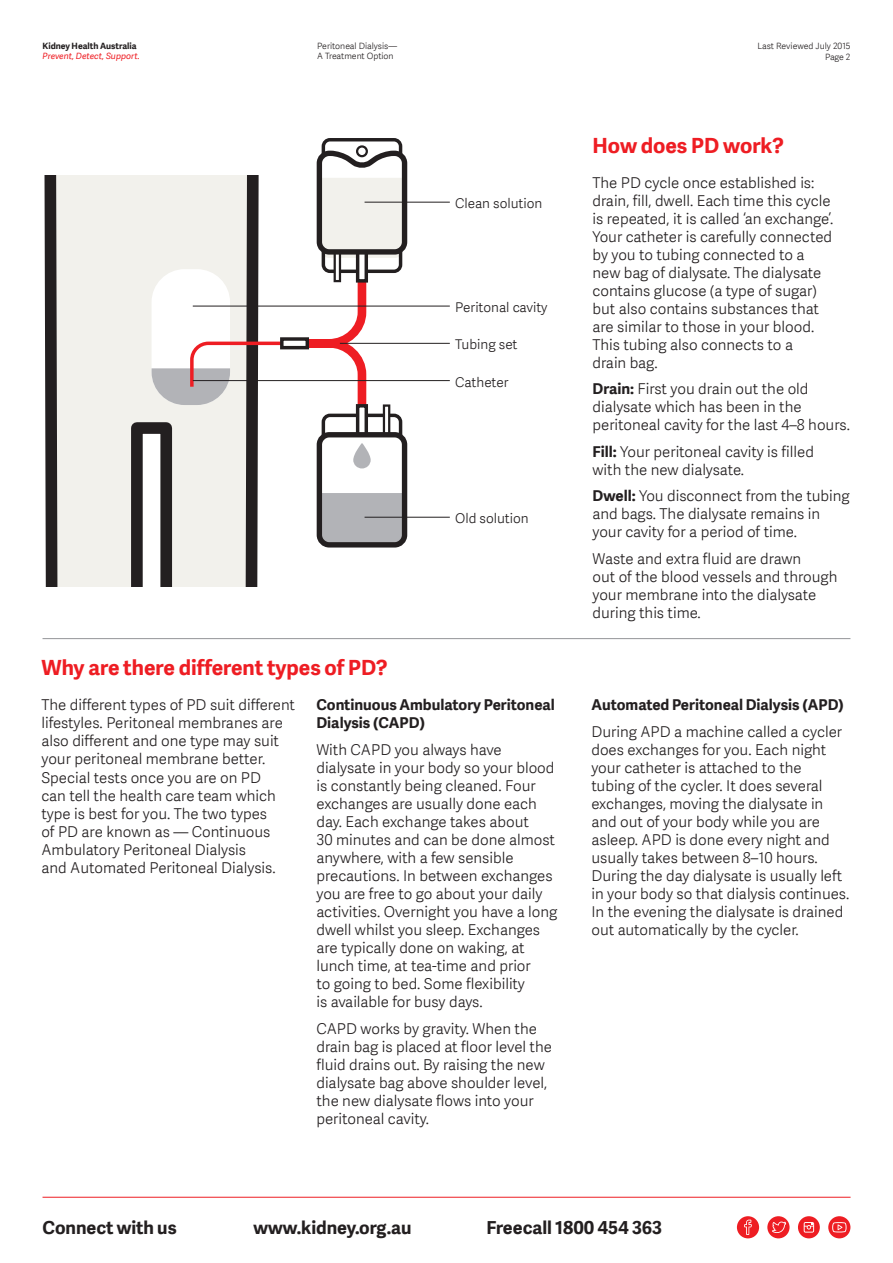
<style>
.page{position:relative;width:893px;height:1263px;background:#fff}
.page>*{position:absolute;margin:0;border:0;box-sizing:border-box;transform-origin:0 0}
.t1{font:700 21px "Adelle Sans";color:#ee1d23}
.t2{font:700 18px "Adelle Sans";color:#231f20}
.t3{font:300 15px/18px "Adelle Sans";color:#231f20}
.t4{font:700 15px/18px "Adelle Sans";color:#231f20}
.t5{font:300 13.5px "Adelle Sans";color:#231f20}
.t6{font:300 8.7px/10.5px "Adelle Sans";color:#231f20}
.t7{font:italic 8.7px "Adelle Sans";color:#ee1d23}
.t8{font:700 8.7px "Adelle Sans";color:#231f20}
.s1{font-weight:700}
</style>
<div class="page">
<hr style="left:43px;top:1197px;width:808px;height:1px;background:#ee1d23">
<div style="left:737px;top:1216px;width:22px;height:22px;background:#ee1d23;border-radius:50%"></div>
<svg style="left:744px;top:1219px;width:8px;height:16px"></svg>
<div style="left:767px;top:1216px;width:22px;height:22px;background:#ee1d23;border-radius:50%"></div>
<svg style="left:772px;top:1221px;width:14px;height:12px"></svg>
<svg style="left:798px;top:1216px;width:22px;height:22px"></svg>
<svg style="left:804px;top:1222px;width:10px;height:10px"></svg>
<svg style="left:828px;top:1216px;width:22px;height:22px"></svg>
<svg style="left:832px;top:1222px;width:14px;height:10px"></svg>
<hr style="left:43px;top:638px;width:807px;height:1px;background:#939598">
<svg style="left:44px;top:176px;width:214px;height:410px;background:#d0ceca"></svg>
<div style="left:323px;top:493px;width:78px;height:48px;background:#b2b3b7"></div>
<div style="left:317px;top:432px;width:90px;height:115px;border:5px solid #231f20;border-radius:10px"></div>
<svg style="left:152px;top:138px;width:258px;height:330px"></svg>
<div style="left:282px;top:339px;width:25px;height:9px;background:#fff"></div>
<div style="left:280px;top:337px;width:29px;height:12px;border:3px solid #231f20"></div>
<hr style="left:365px;top:202px;width:85px;height:1px;background:#231f20">
<hr style="left:340px;top:343px;width:110px;height:1px;background:#231f20">
<hr style="left:193px;top:380px;width:257px;height:1px;background:#231f20">
<hr style="left:193px;top:306px;width:257px;height:1px;background:#231f20">
<hr style="left:365px;top:517px;width:85px;height:1px;background:#231f20">
<p class="t8" style="left:43px;top:41px;width:96px">Kidney Health Australia</p>
<p class="t7" style="left:43px;top:52px;width:99px">Prevent, Detect, Support.</p>
<p class="t6" style="left:317px;top:41px;width:81px">Peritoneal Dialysis—<br>A Treatment Option</p>
<p class="t6" style="left:757px;top:41px;width:94px;text-align:right">Last Reviewed July 2015<br>Page 2</p>
<p class="t5" style="left:455px;top:196px;width:89px">Clean solution</p>
<p class="t5" style="left:455px;top:300px;width:94px">Peritonal cavity</p>
<p class="t5" style="left:455px;top:337px;width:64px">Tubing set</p>
<p class="t5" style="left:455px;top:374px;width:55px">Catheter</p>
<p class="t5" style="left:455px;top:511px;width:75px">Old solution</p>
<p class="t1" style="left:41px;top:656px;width:348px">Why are there different types of PD?</p>
<p class="t3" style="left:41px;top:696px;width:255px">The different types of PD suit different lifestyles. Peritoneal membranes are also different and one type may suit your peritoneal membrane better.<br>Special tests once you are on PD<br>can tell the health care team which type is best for you. The two types<br>of PD are known as — Continuous Ambulatory Peritoneal Dialysis<br>and Automated Peritoneal Dialysis.</p>
<p class="t4" style="left:316px;top:696px;width:240px">Continuous Ambulatory Peritoneal<br>Dialysis (CAPD)</p>
<p class="t3" style="left:316px;top:741px;width:242px">With CAPD you always have dialysate in your body so your blood is constantly being cleaned. Four exchanges are usually done each day. Each exchange takes about<br>30 minutes and can be done almost anywhere, with a few sensible precautions. In between exchanges you are free to go about your daily activities. Overnight you have a long dwell whilst you sleep. Exchanges are typically done on waking, at lunch time, at tea-time and prior<br>to going to bed. Some flexibility<br>is available for busy days.</p>
<p class="t3" style="left:316px;top:1019px;width:237px">CAPD works by gravity. When the drain bag is placed at floor level the fluid drains out. By raising the new dialysate bag above shoulder level, the new dialysate flows into your peritoneal cavity.</p>
<p class="t1" style="left:592px;top:133px;width:193px">How does PD work?</p>
<p class="t3" style="left:592px;top:174px;width:242px">The PD cycle once established is: drain, fill, dwell. Each time this cycle is repeated, it is called ‘an exchange’.<br>Your catheter is carefully connected by you to tubing connected to a new bag of dialysate. The dialysate contains glucose (a type of sugar) but also contains substances that are similar to those in your blood.<br>This tubing also connects to a<br>drain bag.</p>
<p class="t3" style="left:592px;top:380px;width:259px"><span class="s1">Drain:</span> First you drain out the old dialysate which has been in the peritoneal cavity for the last 4–8 hours.</p>
<p class="t3" style="left:592px;top:443px;width:223px"><span class="s1">Fill:</span> Your peritoneal cavity is filled with the new dialysate.</p>
<p class="t3" style="left:592px;top:487px;width:259px"><span class="s1">Dwell:</span> You disconnect from the tubing and bags. The dialysate remains in your cavity for a period of time.</p>
<p class="t3" style="left:592px;top:550px;width:246px">Waste and extra fluid are drawn<br>out of the blood vessels and through your membrane into the dialysate during this time.</p>
<p class="t4" style="left:591px;top:696px;width:254px">Automated Peritoneal Dialysis (APD)</p>
<p class="t3" style="left:591px;top:723px;width:259px">During APD a machine called a cycler does exchanges for you. Each night your catheter is attached to the<br>tubing of the cycler. It does several exchanges, moving the dialysate in and out of your body while you are asleep. APD is done every night and usually takes between 8–10 hours.<br>During the day dialysate is usually left in your body so that dialysis continues.<br>In the evening the dialysate is drained out automatically by the cycler.</p>
<p class="t2" style="left:43px;top:1217px;width:136px">Connect with us</p>
<p class="t2" style="left:253px;top:1217px;width:160px">www.kidney.org.au</p>
<p class="t2" style="left:486px;top:1217px;width:177px">Freecall 1800 454 363</p>
</div>
